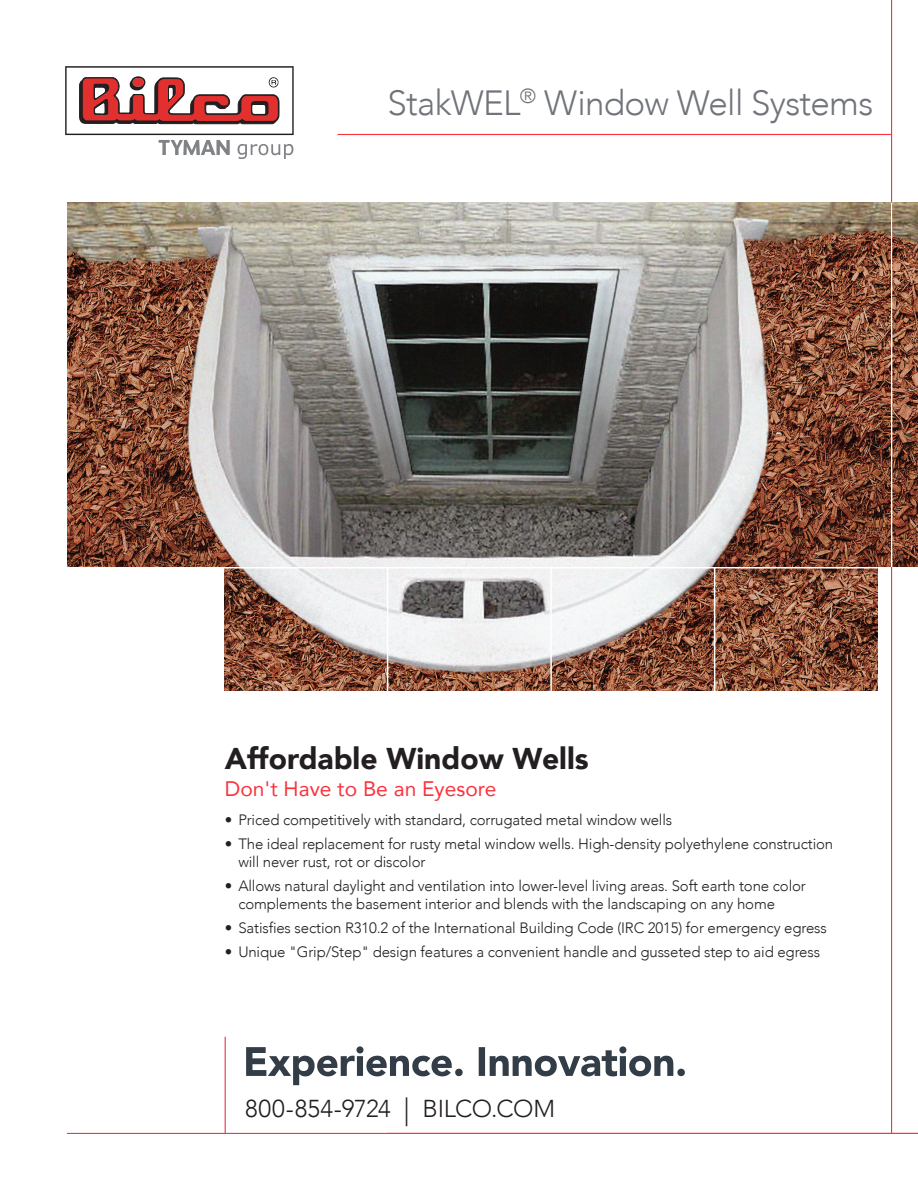
<style>
.page{position:relative;width:918px;height:1188px;background:#fff}
.page>*{position:absolute;margin:0;border:0;box-sizing:border-box;transform-origin:0 0}
.t1{font:300 34.95px "Avenir";letter-spacing:-.02em;color:#71747b}
.t2{font:900 30px "Avenir";color:#231f20}
.t3{font:300 24.45px "Avenir";letter-spacing:-.01em;color:#231f20}
.t4{font:21px "Avenir";color:#fb333e}
.t5{font:300 15px/18px "Avenir";letter-spacing:-.01em;color:#231f20}
.s1{font-size:28.8px}
</style>
<div class="page">
<img style="left:716px;top:569px;width:162px;height:121px">
<img style="left:225px;top:569px;width:325px;height:121px">
<img style="left:552px;top:569px;width:162px;height:121px">
<img style="left:68px;top:202px;width:850px;height:365px">
<hr style="left:891px;top:0;width:1px;height:264px;background:#fb333e">
<hr style="left:338px;top:134px;width:554px;height:1px;background:#fb333e">
<hr style="left:891px;top:567px;width:1px;height:567px;background:#fb333e">
<hr style="left:891px;top:202px;width:1px;height:365px;background:#fff">
<hr style="left:387px;top:568px;width:1px;height:125px;background:#fff">
<svg style="left:65px;top:66px;width:229px;height:93px"></svg>
<hr style="left:67px;top:1133px;width:851px;height:1px;background:#fb333e">
<hr style="left:225px;top:1037px;width:1px;height:97px;background:#ee3341">
<svg style="left:479px;top:1046px;width:206px;height:30px"></svg>
<svg style="left:246px;top:1046px;width:217px;height:39px"></svg>
<p class="t1" style="left:388px;top:82px;width:487px">StakWEL<sup>®</sup> Window Well Systems</p>
<p class="t2" style="left:225px;top:733px;width:365px">Affordable Window Wells</p>
<p class="t4" style="left:225px;top:772px;width:273px">Don't Have to Be an Eyesore</p>
<p class="t5" style="left:225px;top:811px;width:449px">• Priced competitively with standard, corrugated metal window wells</p>
<p class="t5" style="left:238px;top:835px;width:596px;text-indent:-14px">• The ideal replacement for rusty metal window wells. High-density polyethylene construction will never rust, rot or discolor</p>
<p class="t5" style="left:238px;top:877px;width:569px;text-indent:-14px">• Allows natural daylight and ventilation into lower-level living areas. Soft earth tone color complements the basement interior and blends with the landscaping on any home</p>
<p class="t5" style="left:225px;top:919px;width:603px">• Satisfies section R310.2 of the International Building Code (IRC 2015) for emergency egress</p>
<p class="t5" style="left:225px;top:943px;width:597px">• Unique "Grip/Step" design features a convenient handle and gusseted step to aid egress</p>
<p class="t3" style="left:245px;top:1094px;width:312px">800-854-9724 <span class="s1">|</span> BILCO.COM</p>
</div>
